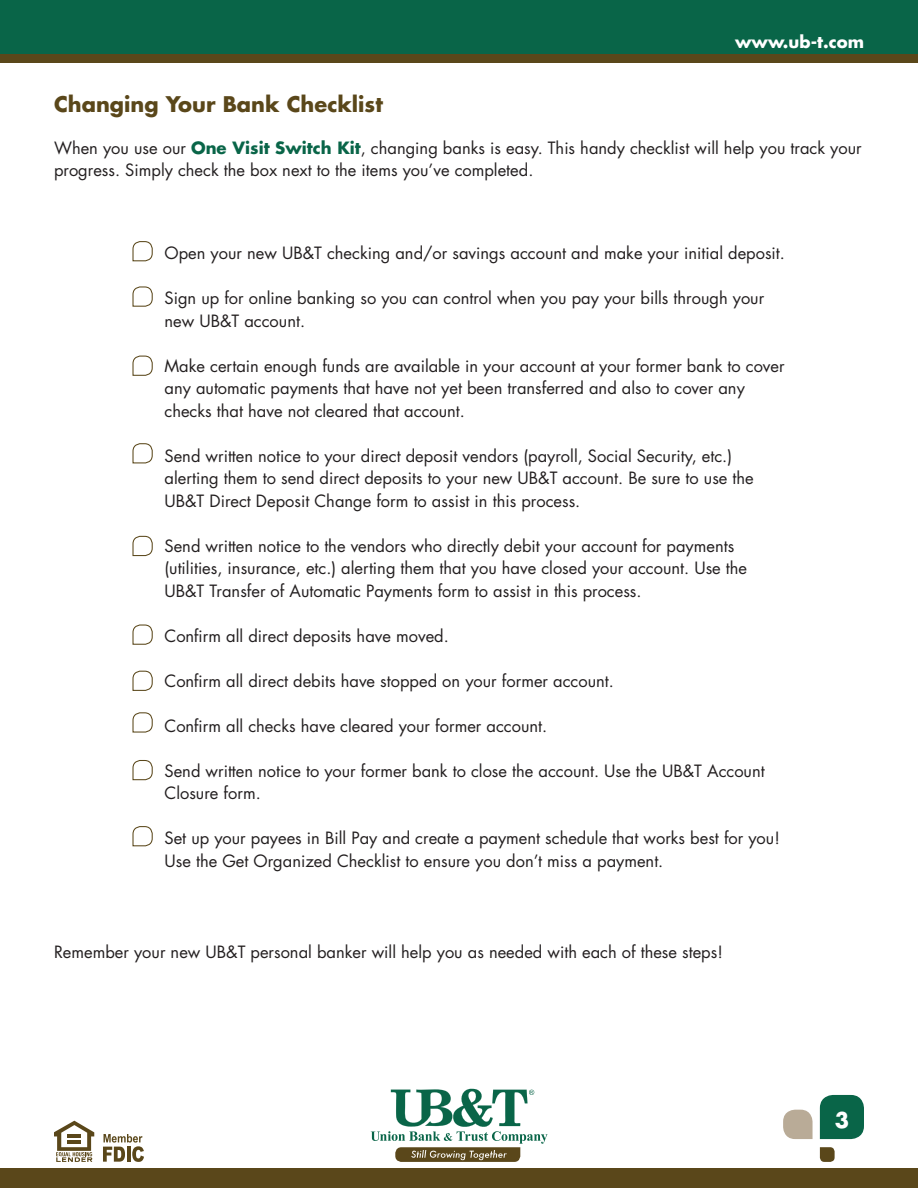
<style>
.page{position:relative;width:918px;height:1188px;background:#fff}
.page>*{position:absolute;margin:0;border:0;box-sizing:border-box;transform-origin:0 0}
.t1{font:700 21px "Futura Std";color:#5a471a}
.t2{font:700 21px "Futura Std";color:#fff}
.t3{font:16.5px/22.5px "Futura Std";color:#231f20}
.t4{font:700 16.5px "Futura Std";color:#fff}
.s1{font-weight:700;color:#096548}
</style>
<div class="page">
<svg style="left:820px;top:1147px;width:15px;height:15px"></svg>
<div style="left:820px;top:1095px;width:44px;height:44px;background:#096548"></div>
<svg style="left:783px;top:1110px;width:30px;height:29px"></svg>
<div style="left:0;top:1169px;width:918px;height:19px;background:#5a471a"></div>
<svg style="left:103px;top:1134px;width:41px;height:28px"></svg>
<svg style="left:54px;top:1121px;width:40px;height:41px"></svg>
<svg style="left:132px;top:241px;width:21px;height:21px"></svg>
<svg style="left:132px;top:286px;width:21px;height:21px"></svg>
<svg style="left:132px;top:355px;width:21px;height:21px"></svg>
<svg style="left:132px;top:443px;width:21px;height:21px"></svg>
<svg style="left:132px;top:535px;width:21px;height:22px"></svg>
<svg style="left:132px;top:624px;width:21px;height:21px"></svg>
<svg style="left:132px;top:670px;width:21px;height:21px"></svg>
<svg style="left:132px;top:712px;width:21px;height:21px"></svg>
<svg style="left:132px;top:760px;width:21px;height:21px"></svg>
<svg style="left:132px;top:826px;width:21px;height:21px"></svg>
<div style="left:0;top:0;width:918px;height:63px;background:#5a471a"></div>
<div style="left:0;top:0;width:918px;height:54px;background:#096548"></div>
<svg style="left:371px;top:1089px;width:176px;height:73px"></svg>
<p class="t4" style="left:735px;top:31px;width:130px">www.ub-t.com</p>
<p class="t1" style="left:54px;top:90px;width:330px">Changing Your Bank Checklist</p>
<p class="t3" style="left:54px;top:137px;width:809px">When you use our <span class="s1">One Visit Switch Kit</span>, changing banks is easy. This handy checklist will help you track your progress. Simply check the box next to the items you’ve completed.</p>
<p class="t3" style="left:165px;top:242px;width:622px">Open your new UB&amp;T checking and/or savings account and make your initial deposit.</p>
<p class="t3" style="left:165px;top:287px;width:601px">Sign up for online banking so you can control when you pay your bills through your new UB&amp;T account.</p>
<p class="t3" style="left:165px;top:354px;width:622px">Make certain enough funds are available in your account at your former bank to cover any automatic payments that have not yet been transferred and also to cover any checks that have not cleared that account.</p>
<p class="t3" style="left:165px;top:444px;width:591px">Send written notice to your direct deposit vendors (payroll, Social Security, etc.) alerting them to send direct deposits to your new UB&amp;T account. Be sure to use the<br>UB&amp;T Direct Deposit Change form to assist in this process.</p>
<p class="t3" style="left:165px;top:534px;width:584px">Send written notice to the vendors who directly debit your account for payments (utilities, insurance, etc.) alerting them that you have closed your account. Use the<br>UB&amp;T Transfer of Automatic Payments form to assist in this process.</p>
<p class="t3" style="left:165px;top:624px;width:286px">Confirm all direct deposits have moved.</p>
<p class="t3" style="left:165px;top:669px;width:451px">Confirm all direct debits have stopped on your former account.</p>
<p class="t3" style="left:165px;top:714px;width:384px">Confirm all checks have cleared your former account.</p>
<p class="t3" style="left:165px;top:759px;width:602px">Send written notice to your former bank to close the account. Use the UB&amp;T Account<br>Closure form.</p>
<p class="t3" style="left:165px;top:827px;width:617px">Set up your payees in Bill Pay and create a payment schedule that works best for you!<br>Use the Get Organized Checklist to ensure you don’t miss a payment.</p>
<p class="t3" style="left:54px;top:941px;width:671px">Remember your new UB&amp;T personal banker will help you as needed with each of these steps!</p>
<p class="t2" style="left:835px;top:1106px;width:16px">3</p>
</div>
